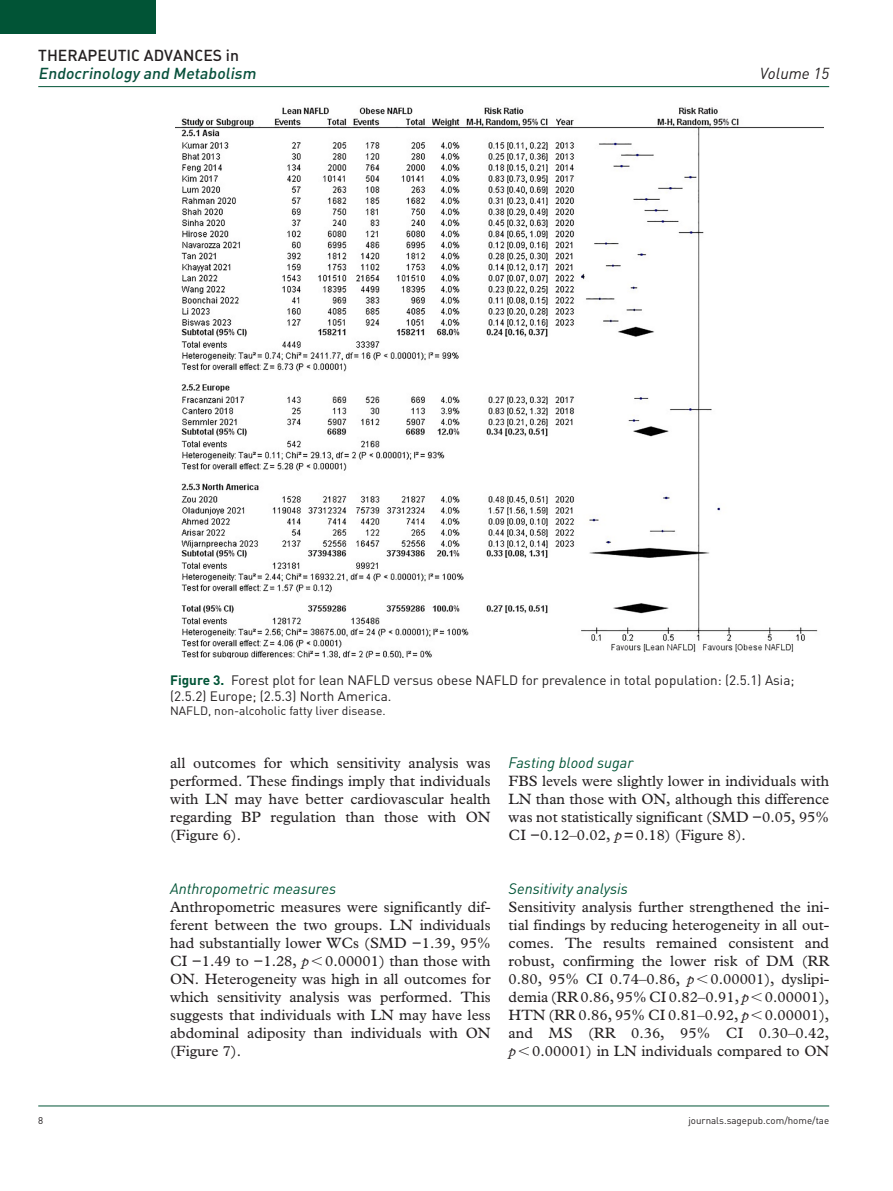
<style>
.page{position:relative;width:893px;height:1191px;background:#fff}
.page>*{position:absolute;margin:0;border:0;box-sizing:border-box;transform-origin:0 0}
.t1{font:italic 15.75px "DIN Medium Alternate";color:#07503b}
.t2{font:15.75px "DIN Medium Alternate";color:#231f20}
.t3{font:italic 15.75px "DIN";color:#231f20}
.t4{font:15px/18px "Plantin Std";color:#231f20;text-align:justify}
.t5{font:italic 15px "DIN";color:#015436}
.t6{font:13.5px/15.8px "DIN";color:#231f20}
.t7{font:12px "DIN";color:#231f20}
.t8{font:9.75px "DIN";color:#231f20}
.s1{font-weight:700;color:#015436}
.s2{font-style:italic}
</style>
<div class="page">
<hr style="left:38px;top:86px;width:791px;height:1px;background:#015436">
<hr style="left:38px;top:1105px;width:791px;height:1px;background:#015436">
<div style="left:0;top:0;width:155px;height:34px;background:#015436"></div>
<img style="left:176px;top:107px;width:648px;height:550px">
<p class="t2" style="left:38px;top:45px;width:202px">THERAPEUTIC ADVANCES IN</p>
<p class="t1" style="left:38px;top:63px;width:222px">Endocrinology and Metabolism</p>
<p class="t3" style="left:760px;top:63px;width:71px">Volume 15</p>
<p class="t6" style="left:170px;top:672px;width:626px"><span class="s1">Figure 3.</span> Forest plot for lean NAFLD versus obese NAFLD for prevalence in total population: (2.5.1) Asia; (2.5.2) Europe; (2.5.3) North America.</p>
<p class="t7" style="left:170px;top:703px;width:217px">NAFLD, non-alcoholic fatty liver disease.</p>
<p class="t4" style="left:170px;top:754px;width:322px">all outcomes for which sensitivity analysis was performed. These findings imply that individuals with LN may have better cardiovascular health regarding BP regulation than those with ON (Figure 6).</p>
<p class="t5" style="left:170px;top:879px;width:168px">Anthropometric measures</p>
<p class="t4" style="left:170px;top:898px;width:322px">Anthropometric measures were significantly dif&shy;ferent between the two groups. LN individuals had substantially lower WCs (SMD −1.39, 95% CI −1.49 to −1.28, <span class="s2">p</span> 0.00001) than those with ON. Heterogeneity was high in all outcomes for which sensitivity analysis was performed. This suggests that individuals with LN may have less abdominal adiposity than individuals with ON (Figure 7).</p>
<p class="t5" style="left:509px;top:753px;width:126px">Fasting blood sugar</p>
<p class="t4" style="left:509px;top:772px;width:322px">FBS levels were slightly lower in individuals with LN than those with ON, although this difference was not statistically significant (SMD −0.05, 95% CI −0.12–0.02, <span class="s2">p</span>=0.18) (Figure 8).</p>
<p class="t5" style="left:509px;top:879px;width:121px">Sensitivity analysis</p>
<p class="t4" style="left:509px;top:898px;width:322px">Sensitivity analysis further strengthened the ini&shy;tial findings by reducing heterogeneity in all out&shy;comes. The results remained consistent and robust, confirming the lower risk of DM (RR 0.80, 95% CI 0.74–0.86, <span class="s2">p</span> 0.00001), dyslipi&shy;demia (RR 0.86, 95% CI 0.82–0.91, <span class="s2">p</span> 0.00001), HTN (RR 0.86, 95% CI 0.81–0.92, <span class="s2">p</span> 0.00001), and MS (RR 0.36, 95% CI 0.30–0.42, <span class="s2">p</span> 0.00001) in LN individuals compared to ON</p>
<p class="t8" style="left:38px;top:1114px;width:7px">8</p>
<p class="t8" style="left:688px;top:1114px;width:142px">journals.sagepub.com/home/tae</p>
</div>
